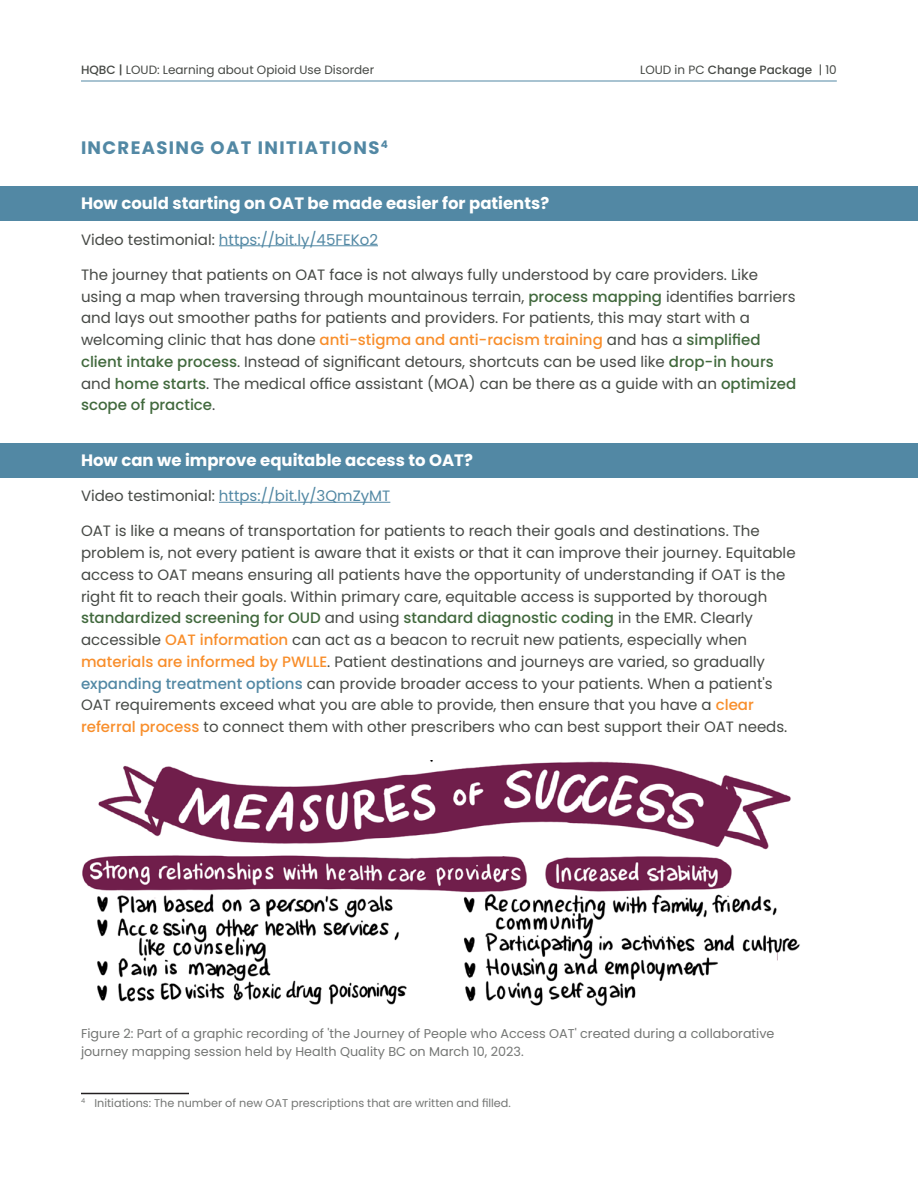
<style>
.page{position:relative;width:918px;height:1188px;background:#fff}
.page>*{position:absolute;margin:0;border:0;box-sizing:border-box;transform-origin:0 0}
.t1{font:700 18px "Poppins";letter-spacing:.075em;color:#5288a4}
.t2{font:700 16.5px "Poppins";color:#fff}
.t3{font:15px/21.8px "Poppins";color:#464945}
.t4{font:15px "Poppins";color:#5288a4}
.t5{font:12.75px/18px "Poppins";color:#747674}
.t6{font:12px "Poppins";color:#464945}
.t7{font:500 12px "Poppins";color:#464945}
.t8{font:11.25px "Poppins";color:#747674}
.s1{font-weight:500}
.s2{font-weight:400}
.s3{color:#464945}
.s4{font-weight:500;color:#41693d}
.s5{font-weight:500;color:#f88e2b}
.s6{font-weight:500;color:#5288a4}
</style>
<div class="page">
<hr style="left:81px;top:81px;width:756px;height:1px;background:#5288a4">
<div style="left:0;top:186px;width:918px;height:35px;background:#5288a4"></div>
<div style="left:0;top:443px;width:918px;height:34px;background:#5288a4"></div>
<hr style="left:219px;top:245px;width:159px;height:1px;background:#5288a4">
<hr style="left:219px;top:502px;width:171px;height:1px;background:#5288a4">
<hr style="left:81px;top:1093px;width:108px;height:1px;background:#231f20">
<img style="left:82px;top:760px;width:718px;height:247px">
<p class="t6" style="left:81px;top:62px;width:295px"><span class="s1">HQBC |</span> LOUD: Learning about Opioid Use Disorder</p>
<p class="t7" style="left:640px;top:62px;width:198px"><span class="s2">LOUD in PC</span> Change Package <span class="s2">| 10</span></p>
<p class="t1" style="left:81px;top:137px;width:308px">INCREASING OAT INITIATIONS<sup>4</sup></p>
<p class="t2" style="left:81px;top:194px;width:470px">How could starting on OAT be made easier for patients?</p>
<p class="t4" style="left:81px;top:231px;width:298px"><span class="s3">Video testimonial:</span> https://bit.ly/45FEKo2</p>
<p class="t3" style="left:81px;top:264px;width:717px">The journey that patients on OAT face is not always fully understood by care providers. Like using a map when traversing through mountainous terrain, <span class="s4">process mapping</span> identifies barriers and lays out smoother paths for patients and providers. For patients, this may start with a welcoming clinic that has done <span class="s5">anti-stigma and anti-racism training</span> and has a <span class="s4">simplified client intake process</span>. Instead of significant detours, shortcuts can be used like <span class="s4">drop-in hours </span>and <span class="s4">home starts</span>. The medical office assistant (MOA) can be there as a guide with an <span class="s4">optimized scope of practice</span>.</p>
<p class="t2" style="left:81px;top:451px;width:393px">How can we improve equitable access to OAT?</p>
<p class="t4" style="left:81px;top:487px;width:311px"><span class="s3">Video testimonial:</span> https://bit.ly/3QmZyMT</p>
<p class="t3" style="left:81px;top:520px;width:716px">OAT is like a means of transportation for patients to reach their goals and destinations. The problem is, not every patient is aware that it exists or that it can improve their journey. Equitable access to OAT means ensuring all patients have the opportunity of understanding if OAT is the right fit to reach their goals. Within primary care, equitable access is supported by thorough <span class="s4">standardized screening for OUD</span> and using <span class="s4">standard diagnostic coding</span> in the EMR. Clearly accessible <span class="s5">OAT information</span> can act as a beacon to recruit new patients, especially when <span class="s5">materials are informed by PWLLE</span>. Patient destinations and journeys are varied, so gradually <span class="s6">expanding treatment options</span> can provide broader access to your patients. When a patient's OAT requirements exceed what you are able to provide, then ensure that you have a <span class="s5">clear referral process</span> to connect them with other prescribers who can best support their OAT needs.</p>
<p class="t5" style="left:81px;top:1024px;width:695px">Figure 2: Part of a graphic recording of 'the Journey of People who Access OAT' created during a collaborative journey mapping session held by Health Quality BC on March 10, 2023.</p>
<p class="t8" style="left:81px;top:1097px;width:431px"><sup>4</sup> Initiations: The number of new OAT prescriptions that are written and filled.</p>
</div>
